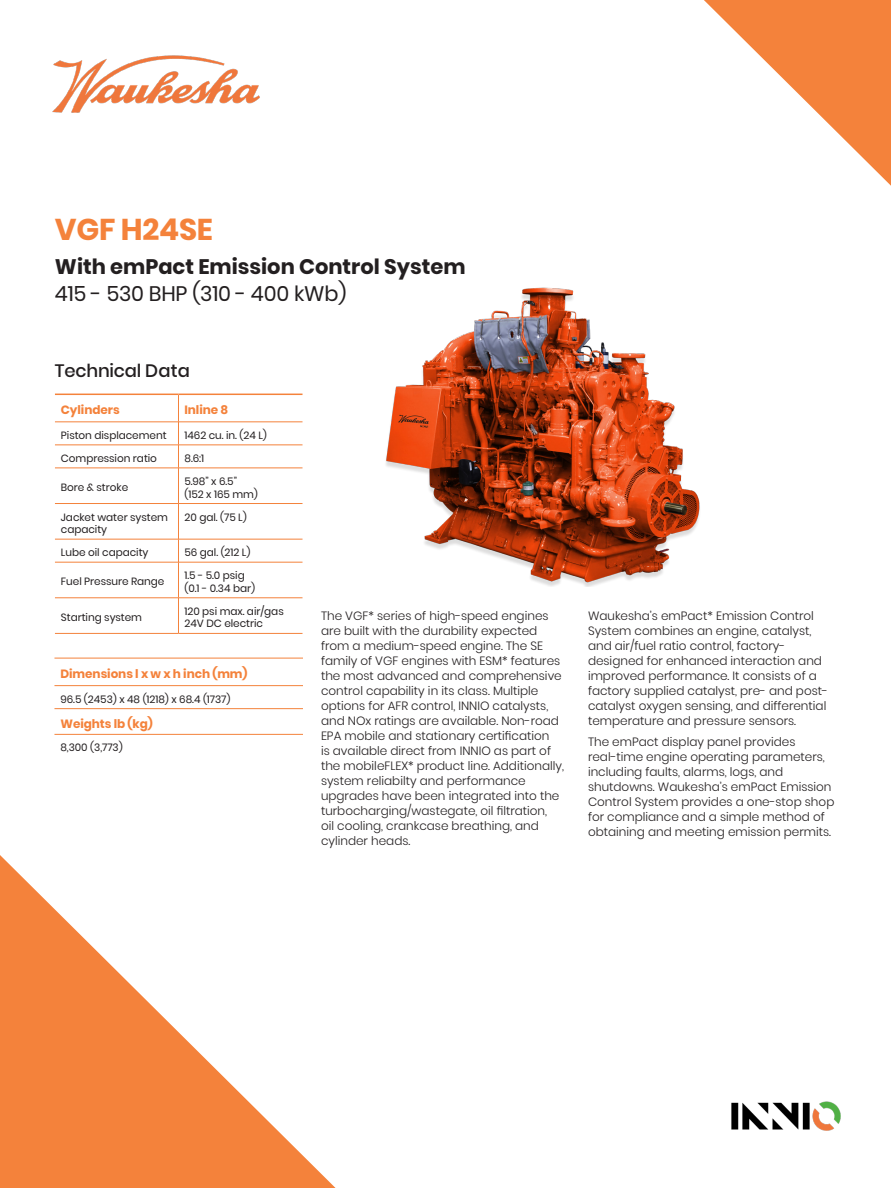
<style>
.page{position:relative;width:891px;height:1188px;background:#fff}
.page>*{position:absolute;margin:0;border:0;box-sizing:border-box;transform-origin:0 0}
.Product_Title{font:700 30px "Poppins";letter-spacing:-.01em;color:#f4823b}
.main_subhead{font:700 21px/27px "Poppins";color:#231f20}
.t1{font:500 18px "Poppins";letter-spacing:-.01em;color:#231f20}
.t2{font:300 12px/15px "Poppins";color:#231f20}
.table_data{font:700 12px "Poppins";letter-spacing:-.005em;color:#f4823b}
.table_data-2{font:10.5px/12.6px "Poppins";letter-spacing:-.005em;color:#231f20}
.tech_data{font:10.5px/12.6px "Poppins";letter-spacing:-.005em;color:#231f20}
.s1{font-weight:400}
</style>
<div class="page">
<img style="left:386px;top:287px;width:314px;height:300px">
<svg style="left:0;top:855px;width:336px;height:333px"></svg>
<hr style="left:55px;top:394px;width:123px;height:1px;background:#f4823b">
<hr style="left:178px;top:394px;width:125px;height:1px;background:#f4823b">
<hr style="left:55px;top:422px;width:123px;height:1px;background:#f4823b">
<hr style="left:55px;top:445px;width:123px;height:1px;background:#f4823b">
<hr style="left:55px;top:468px;width:123px;height:1px;background:#f4823b">
<hr style="left:55px;top:503px;width:123px;height:1px;background:#f4823b">
<hr style="left:55px;top:539px;width:123px;height:1px;background:#f4823b">
<svg style="left:178px;top:395px;width:1px;height:73px"></svg>
<hr style="left:178px;top:468px;width:1px;height:35px;background:#f4823b">
<hr style="left:178px;top:504px;width:1px;height:35px;background:#f4823b">
<svg style="left:178px;top:540px;width:1px;height:22px"></svg>
<hr style="left:178px;top:422px;width:125px;height:1px;background:#f4823b">
<hr style="left:178px;top:445px;width:125px;height:1px;background:#f4823b">
<hr style="left:178px;top:468px;width:125px;height:1px;background:#f4823b">
<hr style="left:178px;top:503px;width:125px;height:1px;background:#f4823b">
<hr style="left:178px;top:539px;width:125px;height:1px;background:#f4823b">
<hr style="left:178px;top:598px;width:1px;height:35px;background:#f4823b">
<hr style="left:55px;top:633px;width:123px;height:1px;background:#f4823b">
<hr style="left:178px;top:633px;width:125px;height:1px;background:#f4823b">
<hr style="left:55px;top:562px;width:123px;height:1px;background:#f4823b">
<hr style="left:178px;top:562px;width:1px;height:36px;background:#f4823b">
<hr style="left:178px;top:562px;width:125px;height:1px;background:#f4823b">
<hr style="left:55px;top:598px;width:123px;height:1px;background:#f4823b">
<hr style="left:178px;top:598px;width:125px;height:1px;background:#f4823b">
<hr style="left:54px;top:685px;width:249px;height:1px;background:#f4823b">
<hr style="left:54px;top:658px;width:249px;height:1px;background:#f4823b">
<hr style="left:54px;top:708px;width:249px;height:1px;background:#f4823b">
<hr style="left:54px;top:734px;width:249px;height:1px;background:#f4823b">
<img style="left:52px;top:55px;width:208px;height:58px">
<img style="left:731px;top:1101px;width:110px;height:30px">
<svg style="left:704px;top:0;width:187px;height:186px"></svg>
<p class="Product_Title" style="left:55px;top:212px;width:159px">VGF H24SE</p>
<p class="main_subhead" style="left:55px;top:253px;width:412px">With emPact Emission Control System<br><span class="s1">415 - 530 BHP (310 - 400 kWb)</span></p>
<p class="t1" style="left:55px;top:360px;width:137px">Technical Data</p>
<p class="table_data" style="left:61px;top:403px;width:60px">Cylinders</p>
<p class="table_data" style="left:184px;top:403px;width:45px">Inline 8</p>
<p class="table_data-2" style="left:61px;top:429px;width:107px">Piston displacement</p>
<p class="tech_data" style="left:184px;top:429px;width:84px">1462 cu. in. (24 L)</p>
<p class="table_data-2" style="left:61px;top:452px;width:98px">Compression ratio</p>
<p class="tech_data" style="left:184px;top:452px;width:21px">8.6:1</p>
<p class="table_data-2" style="left:61px;top:481px;width:69px">Bore &amp; stroke</p>
<p class="tech_data" style="left:184px;top:475px;width:75px">5.98” x 6.5” (152 x 165 mm)</p>
<p class="table_data-2" style="left:61px;top:511px;width:109px">Jacket water system capacity</p>
<p class="tech_data" style="left:184px;top:511px;width:64px">20 gal. (75 L)</p>
<p class="table_data-2" style="left:61px;top:546px;width:89px">Lube oil capacity</p>
<p class="tech_data" style="left:184px;top:546px;width:68px">56 gal. (212 L)</p>
<p class="table_data-2" style="left:61px;top:576px;width:105px">Fuel Pressure Range</p>
<p class="tech_data" style="left:184px;top:569px;width:72px">1.5 - 5.0 psig (0.1 - 0.34 bar)</p>
<p class="table_data-2" style="left:61px;top:611px;width:83px">Starting system</p>
<p class="tech_data" style="left:184px;top:605px;width:101px">120 psi max. air/gas<br>24V DC electric</p>
<p class="table_data" style="left:60px;top:667px;width:189px">Dimensions l x w x h inch (mm)</p>
<p class="table_data-2" style="left:60px;top:693px;width:172px">96.5 (2453) x 48 (1218) x 68.4 (1737)</p>
<p class="table_data" style="left:60px;top:717px;width:94px">Weights lb (kg)</p>
<p class="table_data-2" style="left:60px;top:741px;width:64px">8,300 (3,773)</p>
<p class="t2" style="left:321px;top:608px;width:244px">The VGF* series of high-speed engines are built with the durability expected from a medium-speed engine. The SE family of VGF engines with ESM* features the most advanced and comprehensive control capability in its class. Multiple options for AFR control, INNIO catalysts, and NOx ratings are available. Non-road EPA mobile and stationary certification<br>is available direct from INNIO as part of the mobileFLEX* product line. Additionally, system reliabilty and performance upgrades have been integrated into the turbocharging/wastegate, oil filtration,<br>oil cooling, crankcase breathing, and cylinder heads.</p>
<p class="t2" style="left:588px;top:608px;width:242px">Waukesha’s emPact* Emission Control System combines an engine, catalyst, and air/fuel ratio control, factory&shy;designed for enhanced interaction and improved performance. It consists of a factory supplied catalyst, pre- and post&shy;catalyst oxygen sensing, and differential temperature and pressure sensors.</p>
<p class="t2" style="left:588px;top:735px;width:248px">The emPact display panel provides real-time engine operating parameters, including faults, alarms, logs, and shutdowns. Waukesha’s emPact Emission Control System provides a one-stop shop for compliance and a simple method of obtaining and meeting emission permits.</p>
</div>
